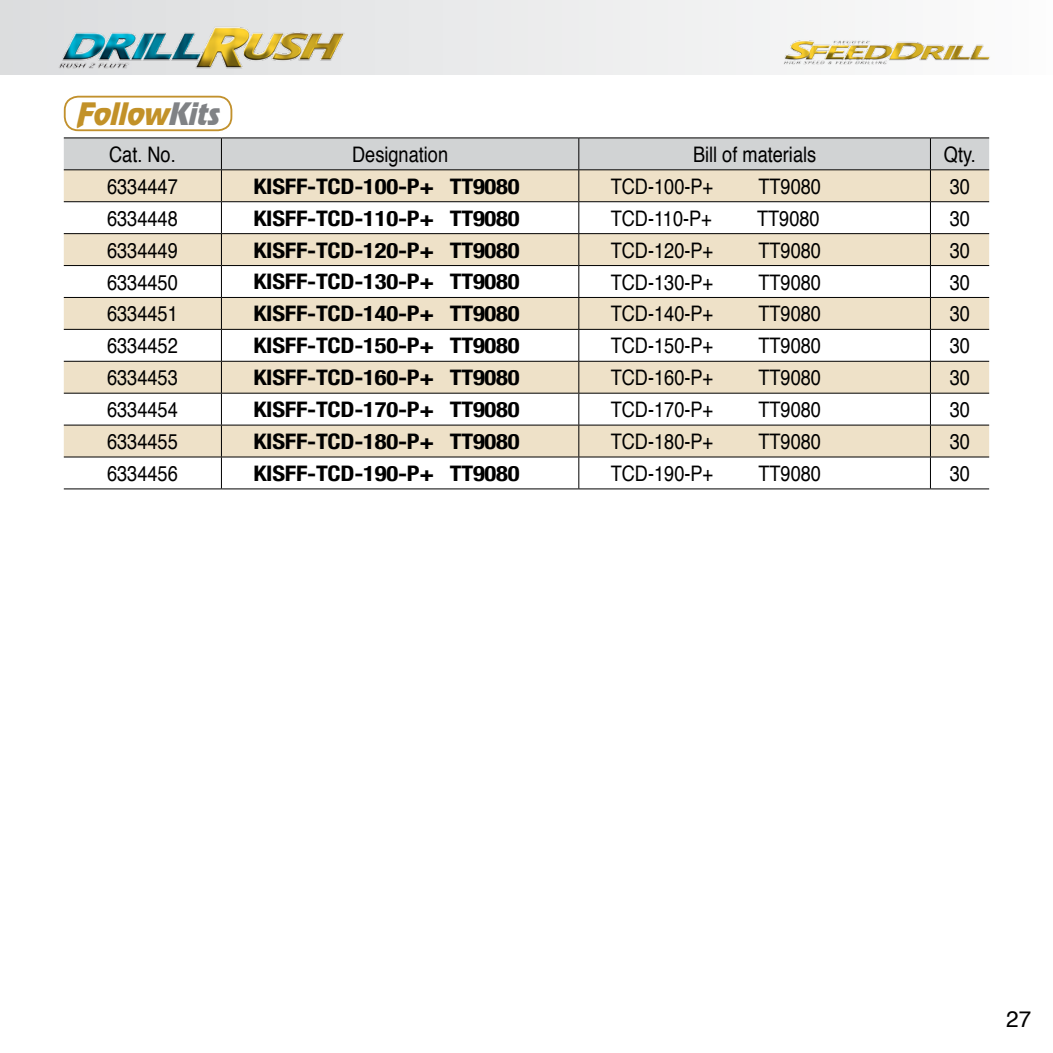
<style>
.page{position:relative;width:1053px;height:1053px;background:#fff}
.page>*{position:absolute;margin:0;border:0;box-sizing:border-box;transform-origin:0 0}
.t1{font:italic 27.68px "Revue";color:#c29128}
.t2{font:22.5px "Helvetica";color:#000}
.t3{font:21.38px "Helvetica";color:#000;scale:.85 1}
.t4{font:700 condensed 21.38px "Helvetica Neue";letter-spacing:-.01em;color:#000;scale:1.15 1}
.s1{color:#808285}
</style>
<div class="page">
<div style="left:0;top:0;width:1052px;height:74px;background:linear-gradient(to right,#dbddde,#fbfbfb)"></div>
<img style="left:782px;top:38px;width:209px;height:27px">
<img style="left:57px;top:18px;width:296px;height:54px">
<div style="left:64px;top:96px;width:168px;height:35px;border:2px solid #c2912d;border-radius:14px"></div>
<div style="left:64px;top:138px;width:925px;height:31px;background:#d1d3d4"></div>
<svg style="left:64px;top:170px;width:925px;height:286px;fill:#eee1c8"></svg>
<hr style="left:64px;top:137px;width:157px;height:1px;background:#000">
<hr style="left:221px;top:137px;width:357px;height:1px;background:#000">
<hr style="left:221px;top:138px;width:1px;height:31px;background:#000">
<hr style="left:578px;top:137px;width:352px;height:1px;background:#000">
<hr style="left:578px;top:138px;width:1px;height:31px;background:#000">
<hr style="left:930px;top:137px;width:59px;height:1px;background:#000">
<hr style="left:930px;top:138px;width:1px;height:31px;background:#000">
<hr style="left:64px;top:169px;width:157px;height:1px;background:#000">
<hr style="left:221px;top:169px;width:357px;height:1px;background:#000">
<hr style="left:221px;top:170px;width:1px;height:31px;background:#000">
<hr style="left:221px;top:361px;width:1px;height:32px;background:#000">
<hr style="left:578px;top:169px;width:352px;height:1px;background:#000">
<hr style="left:578px;top:170px;width:1px;height:31px;background:#000">
<hr style="left:578px;top:201px;width:352px;height:1px;background:#000">
<hr style="left:578px;top:361px;width:1px;height:32px;background:#000">
<hr style="left:578px;top:393px;width:352px;height:1px;background:#000">
<hr style="left:930px;top:169px;width:59px;height:1px;background:#000">
<hr style="left:930px;top:170px;width:1px;height:31px;background:#000">
<hr style="left:930px;top:361px;width:1px;height:32px;background:#000">
<hr style="left:64px;top:201px;width:157px;height:1px;background:#000">
<hr style="left:221px;top:201px;width:357px;height:1px;background:#000">
<hr style="left:64px;top:393px;width:157px;height:1px;background:#000">
<hr style="left:221px;top:393px;width:357px;height:1px;background:#000">
<hr style="left:221px;top:202px;width:1px;height:31px;background:#000">
<hr style="left:578px;top:202px;width:1px;height:31px;background:#000">
<hr style="left:221px;top:393px;width:1px;height:32px;background:#000">
<hr style="left:578px;top:393px;width:1px;height:32px;background:#000">
<hr style="left:930px;top:201px;width:59px;height:1px;background:#000">
<hr style="left:930px;top:393px;width:59px;height:1px;background:#000">
<hr style="left:930px;top:202px;width:1px;height:31px;background:#000">
<hr style="left:930px;top:393px;width:1px;height:32px;background:#000">
<hr style="left:64px;top:233px;width:157px;height:1px;background:#000">
<hr style="left:221px;top:233px;width:357px;height:1px;background:#000">
<hr style="left:221px;top:234px;width:1px;height:31px;background:#000">
<hr style="left:64px;top:424px;width:157px;height:1px;background:#000">
<hr style="left:221px;top:424px;width:357px;height:1px;background:#000">
<hr style="left:221px;top:425px;width:1px;height:31px;background:#000">
<hr style="left:578px;top:233px;width:352px;height:1px;background:#000">
<hr style="left:578px;top:234px;width:1px;height:31px;background:#000">
<hr style="left:578px;top:265px;width:352px;height:1px;background:#000">
<hr style="left:578px;top:424px;width:352px;height:1px;background:#000">
<hr style="left:578px;top:425px;width:1px;height:31px;background:#000">
<hr style="left:578px;top:456px;width:352px;height:1px;background:#000">
<hr style="left:930px;top:233px;width:59px;height:1px;background:#000">
<hr style="left:930px;top:234px;width:1px;height:31px;background:#000">
<hr style="left:930px;top:424px;width:59px;height:1px;background:#000">
<hr style="left:930px;top:425px;width:1px;height:31px;background:#000">
<hr style="left:64px;top:265px;width:157px;height:1px;background:#000">
<hr style="left:221px;top:265px;width:357px;height:1px;background:#000">
<hr style="left:64px;top:456px;width:157px;height:1px;background:#000">
<hr style="left:221px;top:456px;width:357px;height:1px;background:#000">
<hr style="left:221px;top:266px;width:1px;height:31px;background:#000">
<hr style="left:578px;top:266px;width:1px;height:31px;background:#000">
<hr style="left:221px;top:457px;width:1px;height:31px;background:#000">
<hr style="left:578px;top:457px;width:1px;height:31px;background:#000">
<hr style="left:930px;top:265px;width:59px;height:1px;background:#000">
<hr style="left:930px;top:456px;width:59px;height:1px;background:#000">
<hr style="left:930px;top:266px;width:1px;height:31px;background:#000">
<hr style="left:930px;top:457px;width:1px;height:31px;background:#000">
<hr style="left:64px;top:297px;width:157px;height:1px;background:#000">
<hr style="left:221px;top:297px;width:357px;height:1px;background:#000">
<hr style="left:221px;top:298px;width:1px;height:31px;background:#000">
<hr style="left:64px;top:329px;width:157px;height:1px;background:#000">
<hr style="left:221px;top:329px;width:357px;height:1px;background:#000">
<hr style="left:221px;top:330px;width:1px;height:31px;background:#000">
<hr style="left:64px;top:488px;width:157px;height:1px;background:#000">
<hr style="left:221px;top:488px;width:357px;height:1px;background:#000">
<hr style="left:578px;top:297px;width:352px;height:1px;background:#000">
<hr style="left:578px;top:298px;width:1px;height:31px;background:#000">
<hr style="left:578px;top:329px;width:352px;height:1px;background:#000">
<hr style="left:578px;top:330px;width:1px;height:31px;background:#000">
<hr style="left:578px;top:361px;width:352px;height:1px;background:#000">
<hr style="left:578px;top:488px;width:352px;height:1px;background:#000">
<hr style="left:930px;top:297px;width:59px;height:1px;background:#000">
<hr style="left:930px;top:298px;width:1px;height:31px;background:#000">
<hr style="left:930px;top:329px;width:59px;height:1px;background:#000">
<hr style="left:930px;top:330px;width:1px;height:31px;background:#000">
<hr style="left:930px;top:488px;width:59px;height:1px;background:#000">
<hr style="left:64px;top:361px;width:157px;height:1px;background:#000">
<hr style="left:221px;top:361px;width:357px;height:1px;background:#000">
<hr style="left:930px;top:361px;width:59px;height:1px;background:#000">
<p class="t1" style="left:75px;top:95px;width:153px">Follow<span class="s1">Kits</span></p>
<p class="t3" style="left:109px;top:138px;width:80px">Cat. No.</p>
<p class="t3" style="left:352px;top:138px;width:114px">Designation</p>
<p class="t3" style="left:693px;top:138px;width:146px">Bill of materials</p>
<p class="t3" style="left:943px;top:138px;width:39px">Qty.</p>
<p class="t3" style="left:107px;top:170px;width:85px">6334447</p>
<p class="t4" style="left:253px;top:173px;width:233px">KISFF-TCD-100-P+ TT9080</p>
<p class="t3" style="left:610px;top:170px;width:122px">TCD-100-P+</p>
<p class="t3" style="left:758px;top:170px;width:75px">TT9080</p>
<p class="t3" style="left:949px;top:170px;width:25px">30</p>
<p class="t3" style="left:107px;top:202px;width:85px">6334448</p>
<p class="t4" style="left:253px;top:205px;width:233px">KISFF-TCD-110-P+ TT9080</p>
<p class="t3" style="left:610px;top:202px;width:120px">TCD-110-P+</p>
<p class="t3" style="left:757px;top:202px;width:75px">TT9080</p>
<p class="t3" style="left:949px;top:202px;width:25px">30</p>
<p class="t3" style="left:107px;top:233px;width:85px">6334449</p>
<p class="t4" style="left:253px;top:237px;width:233px">KISFF-TCD-120-P+ TT9080</p>
<p class="t3" style="left:610px;top:233px;width:122px">TCD-120-P+</p>
<p class="t3" style="left:758px;top:233px;width:75px">TT9080</p>
<p class="t3" style="left:949px;top:233px;width:25px">30</p>
<p class="t3" style="left:107px;top:265px;width:85px">6334450</p>
<p class="t4" style="left:253px;top:269px;width:233px">KISFF-TCD-130-P+ TT9080</p>
<p class="t3" style="left:610px;top:265px;width:122px">TCD-130-P+</p>
<p class="t3" style="left:758px;top:265px;width:75px">TT9080</p>
<p class="t3" style="left:949px;top:265px;width:25px">30</p>
<p class="t3" style="left:107px;top:297px;width:85px">6334451</p>
<p class="t4" style="left:253px;top:301px;width:233px">KISFF-TCD-140-P+ TT9080</p>
<p class="t3" style="left:610px;top:297px;width:122px">TCD-140-P+</p>
<p class="t3" style="left:758px;top:297px;width:75px">TT9080</p>
<p class="t3" style="left:949px;top:297px;width:25px">30</p>
<p class="t3" style="left:107px;top:329px;width:85px">6334452</p>
<p class="t4" style="left:253px;top:333px;width:233px">KISFF-TCD-150-P+ TT9080</p>
<p class="t3" style="left:610px;top:329px;width:122px">TCD-150-P+</p>
<p class="t3" style="left:758px;top:329px;width:75px">TT9080</p>
<p class="t3" style="left:949px;top:329px;width:25px">30</p>
<p class="t3" style="left:107px;top:361px;width:85px">6334453</p>
<p class="t4" style="left:253px;top:364px;width:233px">KISFF-TCD-160-P+ TT9080</p>
<p class="t3" style="left:610px;top:361px;width:122px">TCD-160-P+</p>
<p class="t3" style="left:758px;top:361px;width:75px">TT9080</p>
<p class="t3" style="left:949px;top:361px;width:25px">30</p>
<p class="t3" style="left:107px;top:393px;width:85px">6334454</p>
<p class="t4" style="left:253px;top:396px;width:233px">KISFF-TCD-170-P+ TT9080</p>
<p class="t3" style="left:610px;top:393px;width:122px">TCD-170-P+</p>
<p class="t3" style="left:758px;top:393px;width:75px">TT9080</p>
<p class="t3" style="left:949px;top:393px;width:25px">30</p>
<p class="t3" style="left:107px;top:425px;width:85px">6334455</p>
<p class="t4" style="left:253px;top:428px;width:233px">KISFF-TCD-180-P+ TT9080</p>
<p class="t3" style="left:610px;top:425px;width:122px">TCD-180-P+</p>
<p class="t3" style="left:758px;top:425px;width:75px">TT9080</p>
<p class="t3" style="left:949px;top:425px;width:25px">30</p>
<p class="t3" style="left:107px;top:457px;width:85px">6334456</p>
<p class="t4" style="left:253px;top:460px;width:233px">KISFF-TCD-190-P+ TT9080</p>
<p class="t3" style="left:610px;top:457px;width:122px">TCD-190-P+</p>
<p class="t3" style="left:758px;top:457px;width:75px">TT9080</p>
<p class="t3" style="left:949px;top:457px;width:25px">30</p>
<p class="t2" style="left:1006px;top:1001px;width:27px">27</p>
</div>
